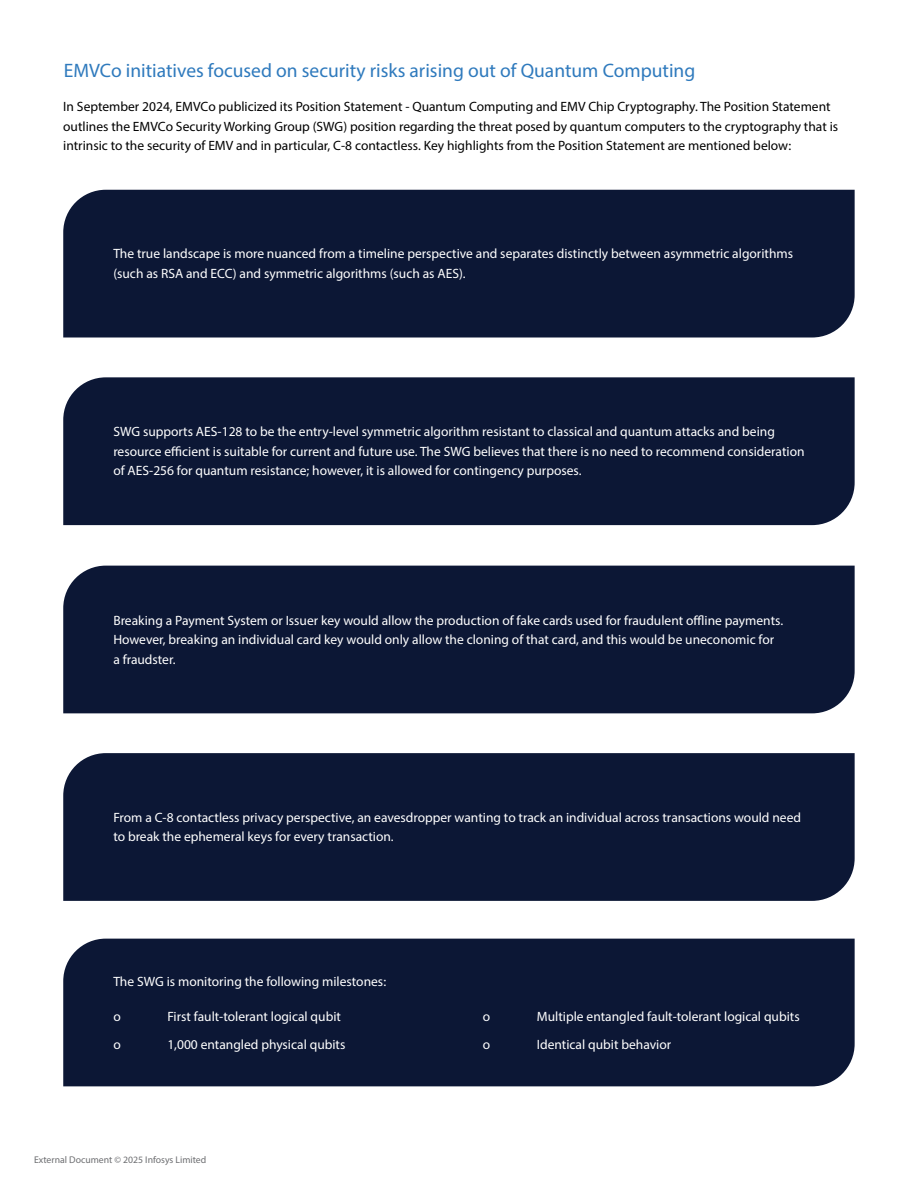
<style>
.page{position:relative;width:918px;height:1188px;background:#fff}
.page>*{position:absolute;margin:0;border:0;box-sizing:border-box;transform-origin:0 0}
.t1{font:19.5px "Myriad Pro";color:#2f7abd}
.t2{font:13.5px/19.5px "Myriad Pro";color:#fff}
.t3{font:13.5px/19.5px "Myriad Pro";color:#000101}
.t4{font:9.75px "Myriad Pro";color:#6d6e71}
</style>
<div class="page">
<div style="left:63px;top:190px;width:792px;height:148px;background:#0c1735"></div>
<div style="left:63px;top:377px;width:792px;height:148px;background:#0c1735"></div>
<div style="left:63px;top:566px;width:792px;height:147px;background:#0c1735"></div>
<div style="left:63px;top:753px;width:792px;height:148px;background:#0c1735"></div>
<div style="left:63px;top:939px;width:792px;height:147px;background:#0c1735"></div>
<h1 class="t1" style="left:64px;top:58px;width:633px">EMVCo initiatives focused on security risks arising out of Quantum Computing</h1>
<p class="t3" style="left:63px;top:97px;width:776px">In September 2024, EMVCo publicized its Position Statement - Quantum Computing and EMV Chip Cryptography. The Position Statement outlines the EMVCo Security Working Group (SWG) position regarding the threat posed by quantum computers to the cryptography that is intrinsic to the security of EMV and in particular, C-8 contactless. Key highlights from the Position Statement are mentioned below:</p>
<p class="t2" style="left:113px;top:244px;width:681px">The true landscape is more nuanced from a timeline perspective and separates distinctly between asymmetric algorithms (such as RSA and ECC) and symmetric algorithms (such as AES).</p>
<p class="t2" style="left:113px;top:422px;width:693px">SWG supports AES-128 to be the entry-level symmetric algorithm resistant to classical and quantum attacks and being resource efficient is suitable for current and future use. The SWG believes that there is no need to recommend consideration of AES-256 for quantum resistance; however, it is allowed for contingency purposes.</p>
<p class="t2" style="left:113px;top:610px;width:671px">Breaking a Payment System or Issuer key would allow the production of fake cards used for fraudulent offline payments.<br>However, breaking an individual card key would only allow the cloning of that card, and this would be uneconomic for a fraudster.</p>
<p class="t2" style="left:113px;top:807px;width:689px">From a C-8 contactless privacy perspective, an eavesdropper wanting to track an individual across transactions would need to break the ephemeral keys for every transaction.</p>
<p class="t2" style="left:113px;top:972px;width:274px">The SWG is monitoring the following milestones:</p>
<p class="t2" style="left:113px;top:1006px;width:9px">o</p>
<p class="t2" style="left:167px;top:1006px;width:175px">First fault-tolerant logical qubit</p>
<p class="t2" style="left:113px;top:1034px;width:9px">o</p>
<p class="t2" style="left:167px;top:1034px;width:180px">1,000 entangled physical qubits</p>
<p class="t4" style="left:34px;top:1154px;width:174px">External Document © 2025 Infosys Limited</p>
<p class="t2" style="left:483px;top:1006px;width:9px">o</p>
<p class="t2" style="left:537px;top:1006px;width:264px">Multiple entangled fault-tolerant logical qubits</p>
<p class="t2" style="left:483px;top:1034px;width:9px">o</p>
<p class="t2" style="left:537px;top:1034px;width:136px">Identical qubit behavior</p>
</div>
